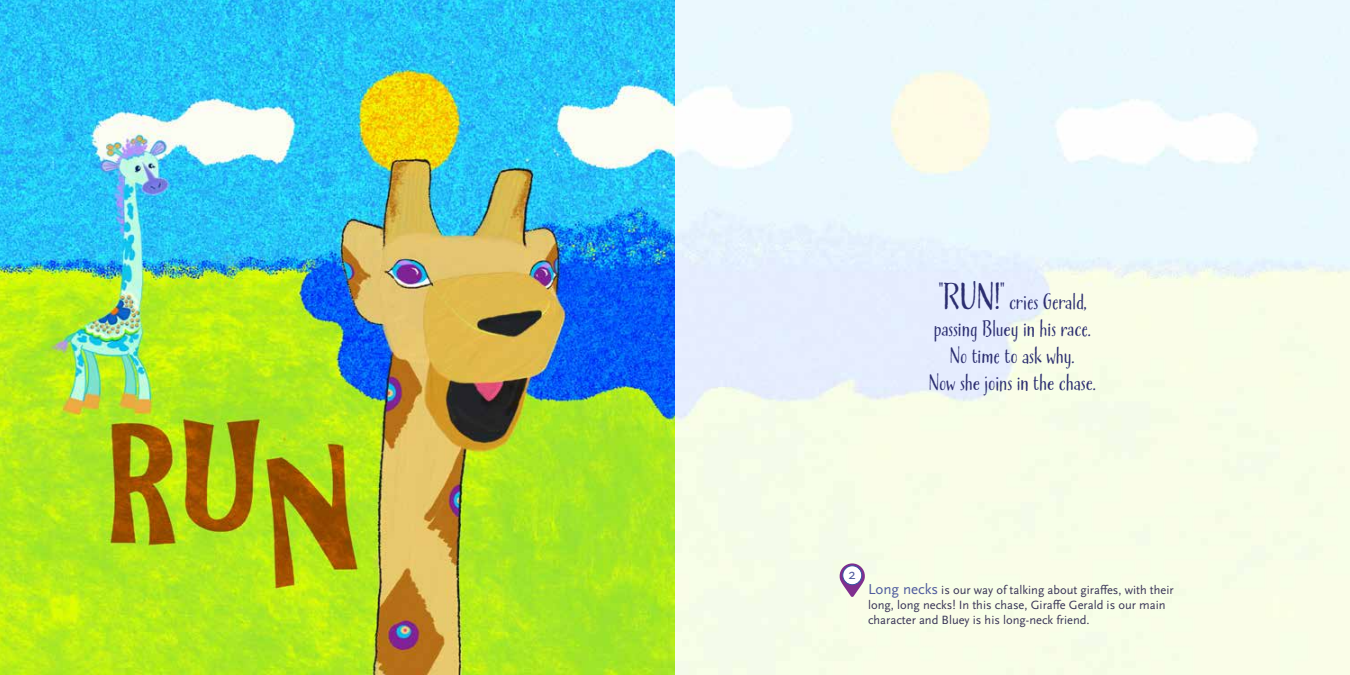
<style>
.page{position:relative;width:1350px;height:675px;background:#fff}
.page>*{position:absolute;margin:0;border:0;box-sizing:border-box;transform-origin:0 0}
.t1{font:22.5px/27px "Buckley";color:#2c2e70;text-align:center}
.t2{font:15px "Scala Sans Pro";color:#4f5b9e}
.t3{font:12.5px/15px "Scala Sans Pro";color:#393457}
.s1{font-size:37.5px}
.s2{font-size:15px;color:#4f5b9e}
</style>
<div class="page">
<img style="left:0;top:0;width:664px;height:675px">
<svg style="left:840px;top:563px;width:25px;height:34px"></svg>
<div style="left:843px;top:566px;width:19px;height:19px;background:#fff;border-radius:50%"></div>
<div style="left:843px;top:566px;width:19px;height:19px;border:1px solid #3252a2;border-radius:50%"></div>
<h1 class="t1" style="left:929px;top:289px;width:169px">"<span class="s1">RUN!</span>" cries Gerald, passing Bluey in his race.<br>No time to ask why.<br>Now she joins in the chase.</h1>
<p class="t2" style="left:848px;top:565px;width:9px">2</p>
<p class="t3" style="left:868px;top:583px;width:307px"><span class="s2">Long necks</span> is our way of talking about giraffes, with their long, long necks! In this chase, Giraffe Gerald is our main character and Bluey is his long-neck friend.</p>
</div>
